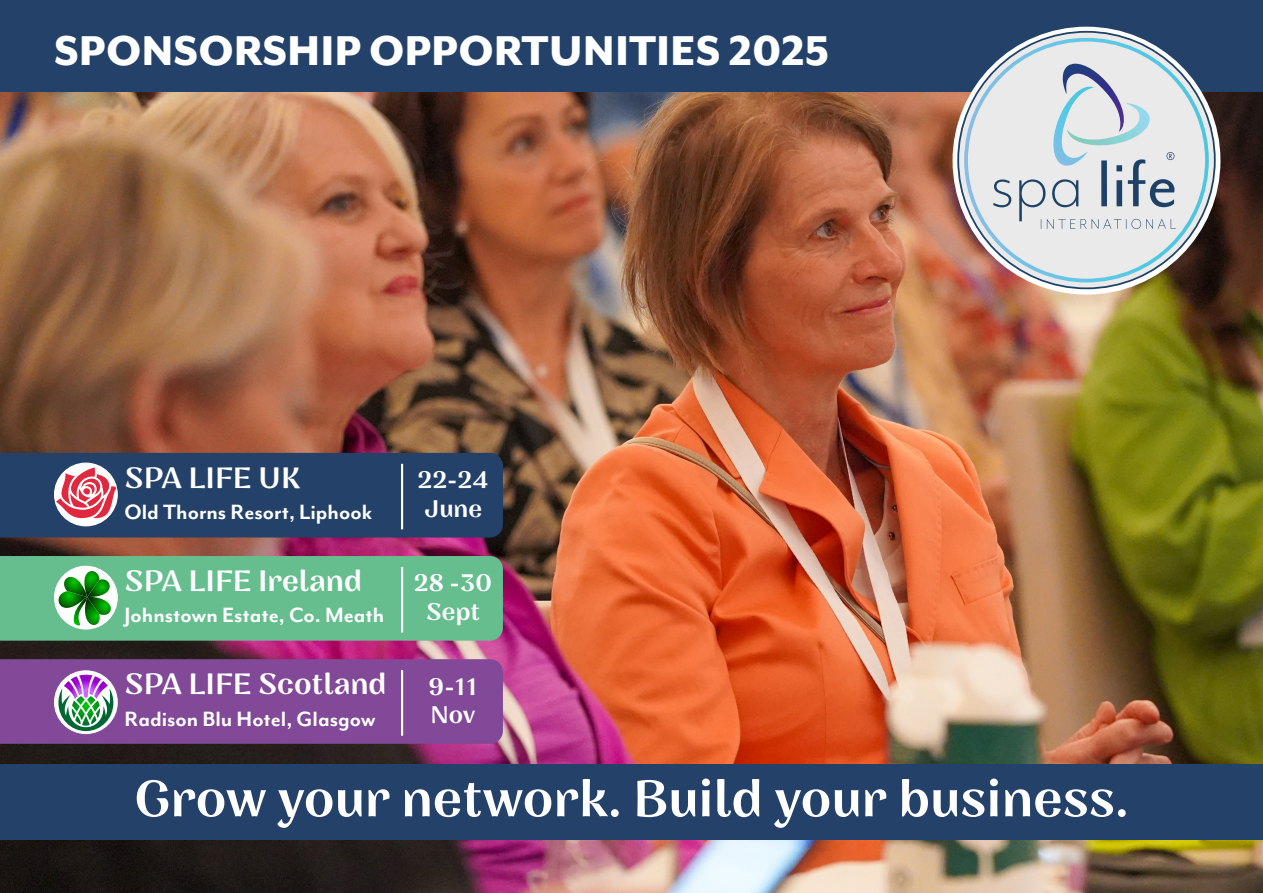
<style>
.page{position:relative;width:1263px;height:893px;background:#fff}
.page>*{position:absolute;margin:0;border:0;box-sizing:border-box;transform-origin:0 0}
.t1{font:500 51px "Nazare";color:#fff}
.t2{font:800 48px "Mr Eaves Mod OT";color:#fff}
.t3{font:500 29.25px "Nazare";color:#fff}
.t4{font:700 23.85px "Mr Eaves Mod OT";color:#fff}
.t5{font:500 23.85px/28.7px "Nazare";color:#fff}
</style>
<div class="page">
<img style="left:0;top:91px;width:1263px;height:802px">
<div style="left:0;top:764px;width:1263px;height:75px;background:#244269"></div>
<div style="left:0;top:0;width:1263px;height:91px;background:#244269"></div>
<img style="left:957px;top:31px;width:259px;height:258px">
<svg style="left:964px;top:38px;width:245px;height:244px"></svg>
<svg style="left:993px;top:179px;width:18px;height:28px"></svg>
<svg style="left:1019px;top:64px;width:157px;height:165px"></svg>
<svg style="left:0;top:453px;width:503px;height:84px"></svg>
<div style="left:54px;top:463px;width:64px;height:63px;border:1px solid #fff;border-radius:50%"></div>
<svg style="left:0;top:659px;width:503px;height:85px"></svg>
<div style="left:54px;top:670px;width:64px;height:64px;border:1px solid #fff;border-radius:50%"></div>
<svg style="left:0;top:556px;width:503px;height:85px"></svg>
<div style="left:54px;top:566px;width:64px;height:63px;border:1px solid #fff;border-radius:50%"></div>
<p class="t2" style="left:54px;top:23px;width:777px">SPONSORSHIP OPPORTUNITIES 2025</p>
<p class="t3" style="left:125px;top:459px;width:177px">SPA LIFE UK</p>
<p class="t4" style="left:125px;top:499px;width:249px">Old Thorns Resort, Liphook</p>
<p class="t3" style="left:125px;top:563px;width:239px">SPA LIFE Ireland</p>
<p class="t4" style="left:125px;top:602px;width:261px">Johnstown Estate, Co. Meath</p>
<p class="t3" style="left:125px;top:666px;width:264px">SPA LIFE Scotland</p>
<p class="t4" style="left:125px;top:705px;width:253px">Radison Blu Hotel, Glasgow</p>
<p class="t5" style="left:417px;top:466px;width:73px">22-24<br>June</p>
<p class="t5" style="left:414px;top:570px;width:80px;text-align:center">28 -30<br>Sept</p>
<p class="t5" style="left:428px;top:673px;width:51px">9-11<br>Nov</p>
<p class="t1" style="left:134px;top:766px;width:996px">Grow your network. Build your business.</p>
</div>
